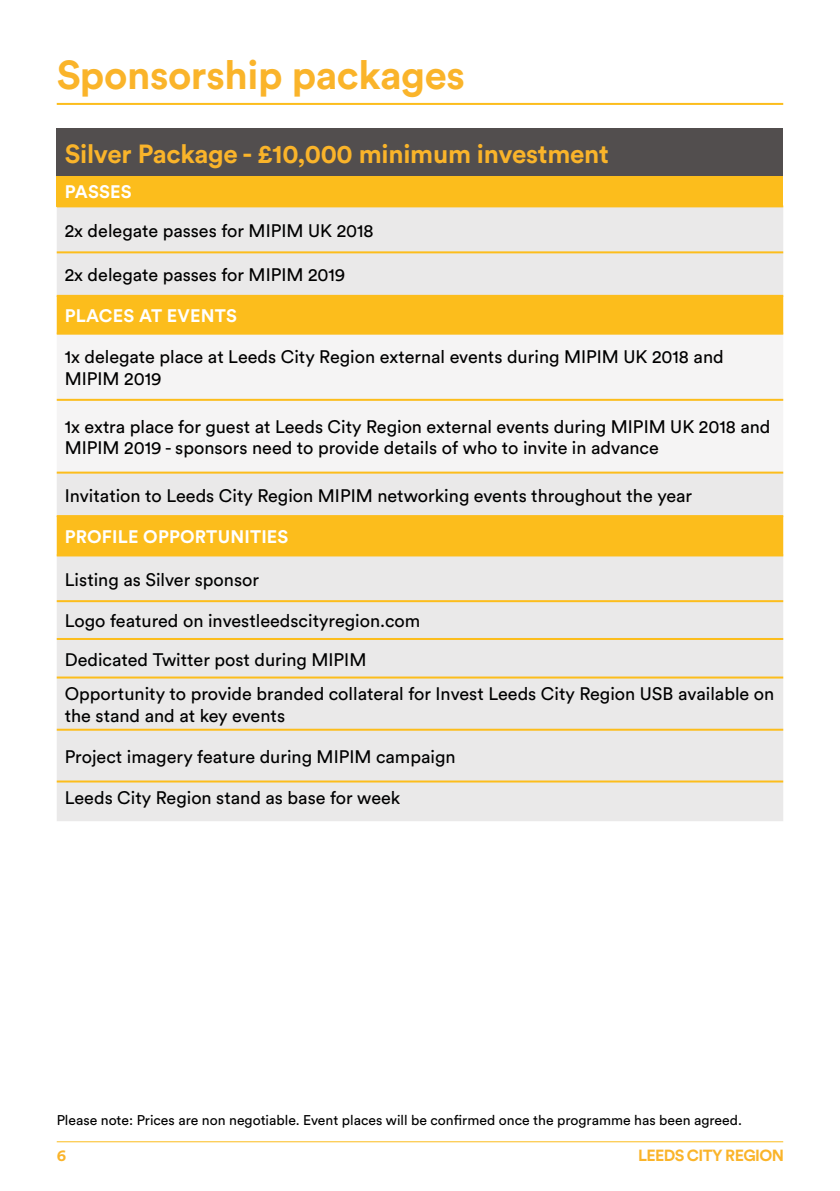
<style>
.page{position:relative;width:840px;height:1191px;background:#fff}
.page>*{position:absolute;margin:0;border:0;box-sizing:border-box;transform-origin:0 0}
.t1{font:700 40px "Circular Std";letter-spacing:-.01em;color:#fab42a}
.t2{font:700 26px "Circular Std";letter-spacing:-.01em;color:#fab42a}
.t3{font:18px/21.6px "Circular Std";color:#000}
.t4{font:700 18px "Circular Std";letter-spacing:.01em;color:#fff}
.t5{font:700 16px "Circular Std";letter-spacing:-.04em;color:#fab42a}
.t6{font:14px "Circular Std";color:#000}
</style>
<div class="page">
<hr style="left:57px;top:1141px;width:725px;height:1px;background:#fcbd1c">
<div style="left:57px;top:129px;width:725px;height:47px;background:#524e4e"></div>
<div style="left:57px;top:176px;width:725px;height:30px;background:#fcbd1c"></div>
<div style="left:57px;top:207px;width:725px;height:614px;background:#eae9e9"></div>
<svg style="left:57px;top:297px;width:725px;height:257px;background:#f5cc65"></svg>
<div style="left:57px;top:335px;width:725px;height:136px;background:#f5f4f4"></div>
<hr style="left:57px;top:205px;width:725px;height:2px;background:#fcbd1c">
<hr style="left:57px;top:251px;width:725px;height:2px;background:#fcbd1c">
<hr style="left:57px;top:295px;width:725px;height:2px;background:#fcbd1c">
<hr style="left:57px;top:333px;width:725px;height:2px;background:#fcbd1c">
<hr style="left:57px;top:399px;width:725px;height:2px;background:#fcbd1c">
<hr style="left:57px;top:554px;width:725px;height:2px;background:#fcbd1c">
<hr style="left:57px;top:600px;width:725px;height:2px;background:#fcbd1c">
<hr style="left:57px;top:638px;width:725px;height:2px;background:#fcbd1c">
<hr style="left:57px;top:471px;width:725px;height:2px;background:#fcbd1c">
<hr style="left:57px;top:515px;width:725px;height:2px;background:#fcbd1c">
<hr style="left:57px;top:676px;width:725px;height:2px;background:#fcbd1c">
<hr style="left:57px;top:728px;width:725px;height:2px;background:#fcbd1c">
<hr style="left:57px;top:780px;width:725px;height:2px;background:#fcbd1c">
<hr style="left:57px;top:103px;width:725px;height:2px;background:#fcbd1c">
<h1 class="t1" style="left:57px;top:49px;width:409px">Sponsorship packages</h1>
<h2 class="t2" style="left:65px;top:137px;width:545px">Silver Package - £10,000 minimum investment</h2>
<p class="t4" style="left:65px;top:180px;width:68px">PASSES</p>
<p class="t3" style="left:65px;top:219px;width:310px">2x delegate passes for MIPIM UK 2018</p>
<p class="t3" style="left:65px;top:264px;width:282px">2x delegate passes for MIPIM 2019</p>
<p class="t4" style="left:65px;top:304px;width:173px">PLACES AT EVENTS</p>
<p class="t3" style="left:65px;top:346px;width:660px">1x delegate place at Leeds City Region external events during MIPIM UK 2018 and<br>MIPIM 2019</p>
<p class="t3" style="left:65px;top:415px;width:707px">1x extra place for guest at Leeds City Region external events during MIPIM UK 2018 and<br>MIPIM 2019 - sponsors need to provide details of who to invite in advance</p>
<p class="t3" style="left:65px;top:484px;width:628px">Invitation to Leeds City Region MIPIM networking events throughout the year</p>
<p class="t4" style="left:65px;top:525px;width:225px">PROFILE OPPORTUNITIES</p>
<p class="t3" style="left:65px;top:568px;width:196px">Listing as Silver sponsor</p>
<p class="t3" style="left:65px;top:601px;width:357px;line-height:38.2px">Logo featured on investleedscityregion.com<br>Dedicated Twitter post during MIPIM</p>
<p class="t3" style="left:65px;top:683px;width:710px">Opportunity to provide branded collateral for Invest Leeds City Region USB available on the stand and at key events</p>
<p class="t3" style="left:65px;top:745px;width:392px">Project imagery feature during MIPIM campaign</p>
<p class="t3" style="left:65px;top:786px;width:337px">Leeds City Region stand as base for week</p>
<p class="t6" style="left:57px;top:1111px;width:686px">Please note: Prices are non negotiable. Event places will be confirmed once the programme has been agreed.</p>
<p class="t5" style="left:57px;top:1145px;width:11px">6</p>
<p class="t5" style="left:637px;top:1145px;width:147px">LEEDS CITY REGION</p>
</div>
